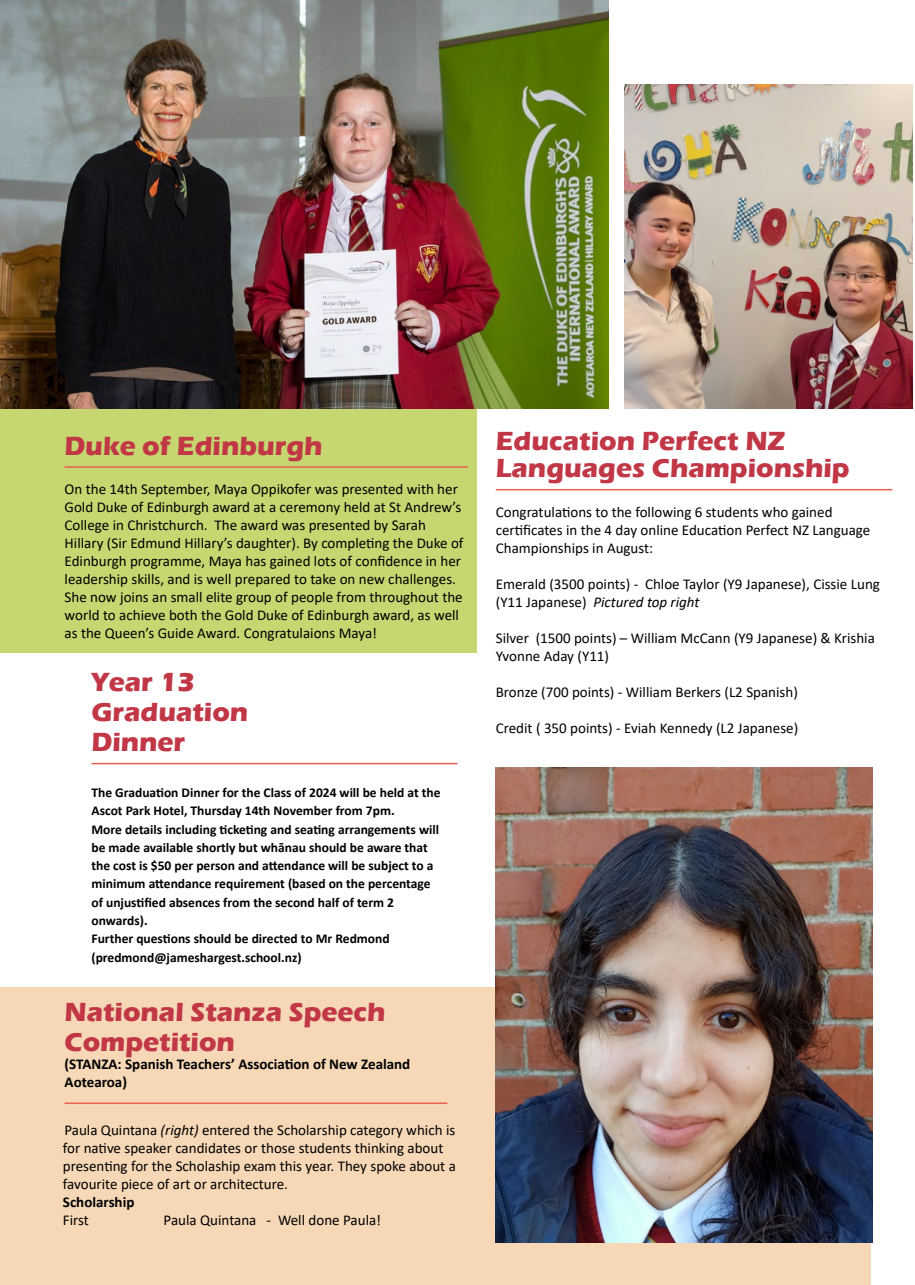
<style>
.page{position:relative;width:915px;height:1285px;background:#fff}
.page>*{position:absolute;margin:0;border:0;box-sizing:border-box;transform-origin:0 0}
.t1{font:700 27px/30px "Eras ITC";color:#c13746}
.t2{font:15px/18px "Calibri";color:#000}
.t3{font:700 15px/18px "Calibri";color:#000}
.t4{font:700 13.5px/18.3px "Calibri";color:#000}
.s1{font-style:italic}
</style>
<div class="page">
<div style="left:0;top:986px;width:870px;height:298px;background:#f6d8b7"></div>
<div style="left:0;top:289px;width:476px;height:364px;background:#c6d771"></div>
<img style="left:0;top:0;width:608px;height:408px">
<img style="left:624px;top:85px;width:288px;height:323px">
<hr style="left:495px;top:489px;width:397px;height:1px;background:#e95f54">
<hr style="left:65px;top:466px;width:403px;height:1px;background:#e95f54">
<hr style="left:91px;top:762px;width:366px;height:2px;background:#e95f54">
<hr style="left:65px;top:1102px;width:382px;height:1px;background:#e95f54">
<img style="left:495px;top:767px;width:377px;height:475px">
<h1 class="t1" style="left:64px;top:430px;width:260px">Duke of Edinburgh</h1>
<p class="t2" style="left:65px;top:479px;width:400px">On the 14th September, Maya Oppikofer was presented with her Gold Duke of Edinburgh award at a ceremony held at St Andrew’s College in Christchurch. The award was presented by Sarah Hillary (Sir Edmund Hillary’s daughter). By completing the Duke of Edinburgh programme, Maya has gained lots of confidence in her leadership skills, and is well prepared to take on new challenges.<br>She now joins an small elite group of people from throughout the world to achieve both the Gold Duke of Edinburgh award, as well as the Queen’s Guide Award. Congratulaions Maya!</p>
<h1 class="t1" style="left:91px;top:667px;width:158px">Year 13<br>Graduation<br>Dinner</h1>
<p class="t4" style="left:91px;top:783px;width:350px">The Graduation Dinner for the Class of 2024 will be held at the Ascot Park Hotel, Thursday 14th November from 7pm.<br>More details including ticketing and seating arrangements will be made available shortly but whānau should be aware that the cost is $50 per person and attendance will be subject to a minimum attendance requirement (based on the percentage of unjustified absences from the second half of term 2 onwards).<br>Further questions should be directed to Mr Redmond (predmond@jameshargest.school.nz)</p>
<h1 class="t1" style="left:65px;top:997px;width:322px">National Stanza Speech<br>Competition</h1>
<p class="t3" style="left:65px;top:1055px;width:347px">(STANZA: Spanish Teachers’ Association of New Zealand<br>Aotearoa)</p>
<p class="t2" style="left:63px;top:1120px;width:394px">Paula Quintana <span class="s1">(right)</span> entered the Scholarship category which is for native speaker candidates or those students thinking about presenting for the Scholaship exam this year. They spoke about a favourite piece of art or architecture.</p>
<p class="t3" style="left:63px;top:1192px;width:73px">Scholarship</p>
<p class="t2" style="left:63px;top:1210px;width:28px">First</p>
<p class="t2" style="left:163px;top:1210px;width:219px">Paula Quintana - Well done Paula!</p>
<h1 class="t1" style="left:495px;top:427px;width:355px;line-height:27px">Education Perfect NZ<br>Languages Championship</h1>
<p class="t2" style="left:495px;top:502px;width:376px">Congratulations to the following 6 students who gained certificates in the 4 day online Education Perfect NZ Language<br>Championships in August:</p>
<p class="t2" style="left:495px;top:574px;width:385px">Emerald (3500 points) - Chloe Taylor (Y9 Japanese), Cissie Lung (Y11 Japanese) <span class="s1">Pictured top right</span></p>
<p class="t2" style="left:495px;top:628px;width:380px">Silver (1500 points) – William McCann (Y9 Japanese) &amp; Krishia<br>Yvonne Aday (Y11)</p>
<p class="t2" style="left:495px;top:682px;width:303px">Bronze (700 points) - William Berkers (L2 Spanish)</p>
<p class="t2" style="left:495px;top:718px;width:304px">Credit ( 350 points) - Eviah Kennedy (L2 Japanese)</p>
</div>
